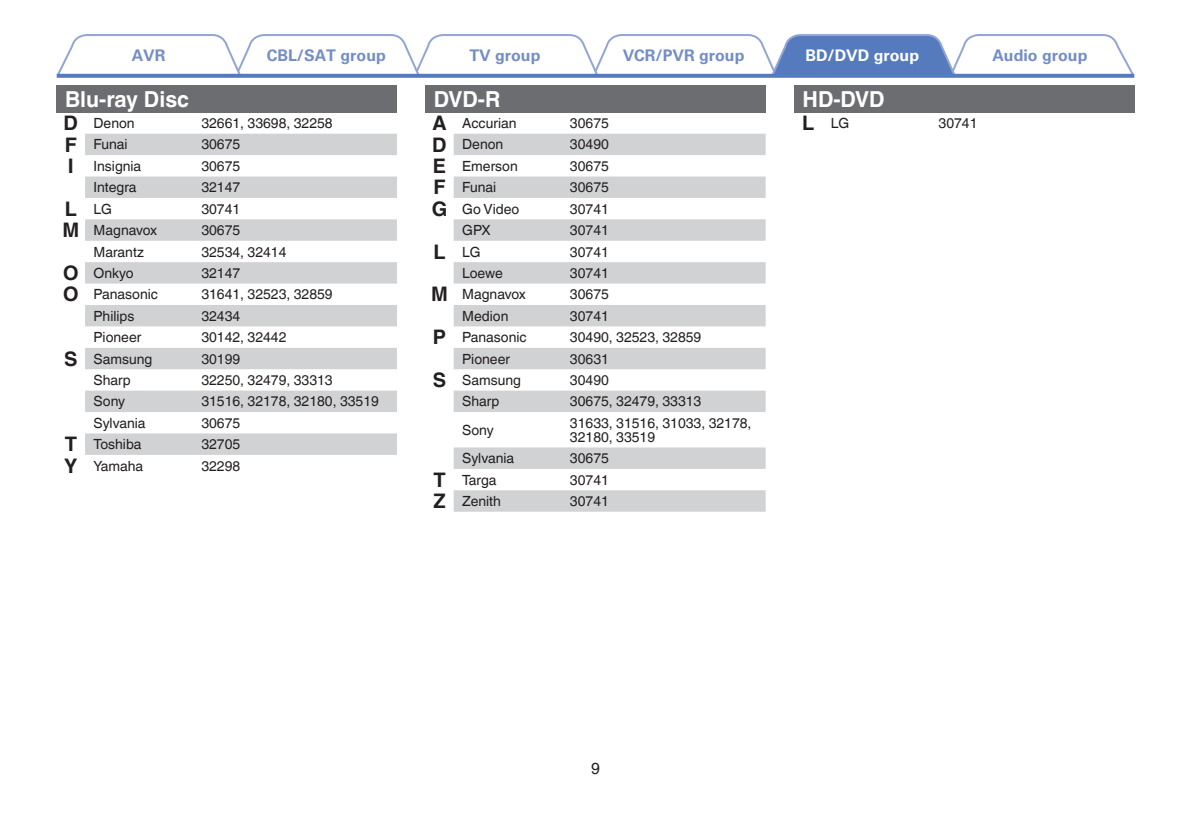
<style>
.page{position:relative;width:1191px;height:840px;background:#fff}
.page>*{position:absolute;margin:0;border:0;box-sizing:border-box;transform-origin:0 0}
.t1{font:700 22px "Helvetica World";color:#fff}
.t2{font:700 16px "Univers LTCYR 65";color:#748dc7}
.t3{font:700 16px "Univers LTCYR 65";color:#fff}
.t4{font:16px "Helvetica LT Std";color:#231f20}
.t5{font:14px/14px "Helvetica World";color:#231f20}
.s1{font-weight:700;font-size:20px}
</style>
<div class="page">
<svg style="left:56px;top:34px;width:1079px;height:44px"></svg>
<svg style="left:57px;top:74px;width:1077px;height:4px;background:#5e81c1"></svg>
<div style="left:57px;top:85px;width:340px;height:27px;background:#6c6d70"></div>
<svg style="left:85px;top:134px;width:312px;height:320px;fill:#d4d5d6"></svg>
<div style="left:425px;top:85px;width:340px;height:27px;background:#6c6d70"></div>
<svg style="left:454px;top:134px;width:311px;height:377px"></svg>
<div style="left:794px;top:85px;width:340px;height:27px;background:#6c6d70"></div>
<p class="t2" style="left:132px;top:44px;width:35px">AVR</p>
<p class="t2" style="left:267px;top:44px;width:121px">CBL/SAT group</p>
<p class="t2" style="left:469px;top:44px;width:73px">TV group</p>
<p class="t2" style="left:622px;top:44px;width:123px">VCR/PVR group</p>
<p class="t2" style="left:992px;top:44px;width:97px">Audio group</p>
<p class="t3" style="left:805px;top:44px;width:115px">BD/DVD group</p>
<h1 class="t1" style="left:65px;top:86px;width:125px">Blu-ray Disc</h1>
<p class="t5" style="left:64px;top:116px;width:73px"><span class="s1">D</span> Denon</p>
<p class="t5" style="left:201px;top:116px;width:133px">32661, 33698, 32258</p>
<p class="t5" style="left:65px;top:137px;width:64px"><span class="s1">F</span> Funai</p>
<p class="t5" style="left:201px;top:137px;width:40px">30675</p>
<p class="t5" style="left:68px;top:159px;width:75px"><span class="s1">I</span> Insignia</p>
<p class="t5" style="left:201px;top:159px;width:40px">30675</p>
<p class="t5" style="left:94px;top:180px;width:44px">Integra</p>
<p class="t5" style="left:201px;top:180px;width:40px">32147</p>
<p class="t5" style="left:65px;top:202px;width:49px"><span class="s1">L</span> LG</p>
<p class="t5" style="left:201px;top:202px;width:40px">30741</p>
<p class="t5" style="left:62px;top:223px;width:96px"><span class="s1">M</span> Magnavox</p>
<p class="t5" style="left:201px;top:223px;width:40px">30675</p>
<p class="t5" style="left:94px;top:244px;width:52px">Marantz</p>
<p class="t5" style="left:201px;top:244px;width:87px">32534, 32414</p>
<p class="t5" style="left:63px;top:266px;width:72px"><span class="s1">O</span> Onkyo</p>
<p class="t5" style="left:201px;top:266px;width:40px">32147</p>
<p class="t5" style="left:63px;top:287px;width:96px"><span class="s1">O</span> Panasonic</p>
<p class="t5" style="left:201px;top:287px;width:133px">31641, 32523, 32859</p>
<p class="t5" style="left:94px;top:309px;width:42px">Philips</p>
<p class="t5" style="left:201px;top:309px;width:40px">32434</p>
<p class="t5" style="left:94px;top:330px;width:49px">Pioneer</p>
<p class="t5" style="left:201px;top:330px;width:87px">30142, 32442</p>
<p class="t5" style="left:64px;top:351px;width:90px"><span class="s1">S</span> Samsung</p>
<p class="t5" style="left:201px;top:351px;width:40px">30199</p>
<p class="t5" style="left:94px;top:373px;width:39px">Sharp</p>
<p class="t5" style="left:201px;top:373px;width:133px">32250, 32479, 33313</p>
<p class="t5" style="left:94px;top:394px;width:33px">Sony</p>
<p class="t5" style="left:201px;top:394px;width:179px">31516, 32178, 32180, 33519</p>
<p class="t5" style="left:94px;top:415px;width:53px">Sylvania</p>
<p class="t5" style="left:201px;top:415px;width:40px">30675</p>
<p class="t5" style="left:65px;top:437px;width:78px"><span class="s1">T</span> Toshiba</p>
<p class="t5" style="left:201px;top:437px;width:40px">32705</p>
<p class="t5" style="left:64px;top:458px;width:80px"><span class="s1">Y</span> Yamaha</p>
<p class="t5" style="left:201px;top:458px;width:40px">32298</p>
<h1 class="t1" style="left:434px;top:86px;width:68px">DVD-R</h1>
<p class="t5" style="left:432px;top:116px;width:86px"><span class="s1">A</span> Accurian</p>
<p class="t5" style="left:570px;top:116px;width:40px">30675</p>
<p class="t5" style="left:432px;top:137px;width:73px"><span class="s1">D</span> Denon</p>
<p class="t5" style="left:570px;top:137px;width:40px">30490</p>
<p class="t5" style="left:433px;top:159px;width:86px"><span class="s1">E</span> Emerson</p>
<p class="t5" style="left:570px;top:159px;width:40px">30675</p>
<p class="t5" style="left:433px;top:180px;width:64px"><span class="s1">F</span> Funai</p>
<p class="t5" style="left:570px;top:180px;width:40px">30675</p>
<p class="t5" style="left:432px;top:202px;width:89px"><span class="s1">G</span> Go Video</p>
<p class="t5" style="left:570px;top:202px;width:40px">30741</p>
<p class="t5" style="left:462px;top:223px;width:30px">GPX</p>
<p class="t5" style="left:570px;top:223px;width:40px">30741</p>
<p class="t5" style="left:433px;top:244px;width:49px"><span class="s1">L</span> LG</p>
<p class="t5" style="left:570px;top:244px;width:40px">30741</p>
<p class="t5" style="left:462px;top:266px;width:42px">Loewe</p>
<p class="t5" style="left:570px;top:266px;width:40px">30741</p>
<p class="t5" style="left:431px;top:287px;width:96px"><span class="s1">M</span> Magnavox</p>
<p class="t5" style="left:570px;top:287px;width:40px">30675</p>
<p class="t5" style="left:462px;top:309px;width:48px">Medion</p>
<p class="t5" style="left:570px;top:309px;width:40px">30741</p>
<p class="t5" style="left:433px;top:330px;width:95px"><span class="s1">P</span> Panasonic</p>
<p class="t5" style="left:570px;top:330px;width:133px">30490, 32523, 32859</p>
<p class="t5" style="left:462px;top:351px;width:49px">Pioneer</p>
<p class="t5" style="left:570px;top:351px;width:40px">30631</p>
<p class="t5" style="left:433px;top:373px;width:90px"><span class="s1">S</span> Samsung</p>
<p class="t5" style="left:570px;top:373px;width:40px">30490</p>
<p class="t5" style="left:462px;top:394px;width:39px">Sharp</p>
<p class="t5" style="left:570px;top:394px;width:133px">30675, 32479, 33313</p>
<p class="t5" style="left:462px;top:422px;width:33px">Sony</p>
<p class="t5" style="left:570px;top:415px;width:183px">31633, 31516, 31033, 32178,<br>32180, 33519</p>
<p class="t5" style="left:462px;top:451px;width:53px">Sylvania</p>
<p class="t5" style="left:570px;top:451px;width:40px">30675</p>
<p class="t5" style="left:433px;top:472px;width:65px"><span class="s1">T</span> Targa</p>
<p class="t5" style="left:570px;top:472px;width:40px">30741</p>
<p class="t5" style="left:433px;top:494px;width:69px"><span class="s1">Z</span> Zenith</p>
<p class="t5" style="left:570px;top:494px;width:40px">30741</p>
<h1 class="t1" style="left:802px;top:86px;width:84px">HD-DVD</h1>
<p class="t5" style="left:802px;top:116px;width:49px"><span class="s1">L</span> LG</p>
<p class="t5" style="left:938px;top:116px;width:40px">30741</p>
<p class="t4" style="left:591px;top:758px;width:10px">9</p>
</div>
